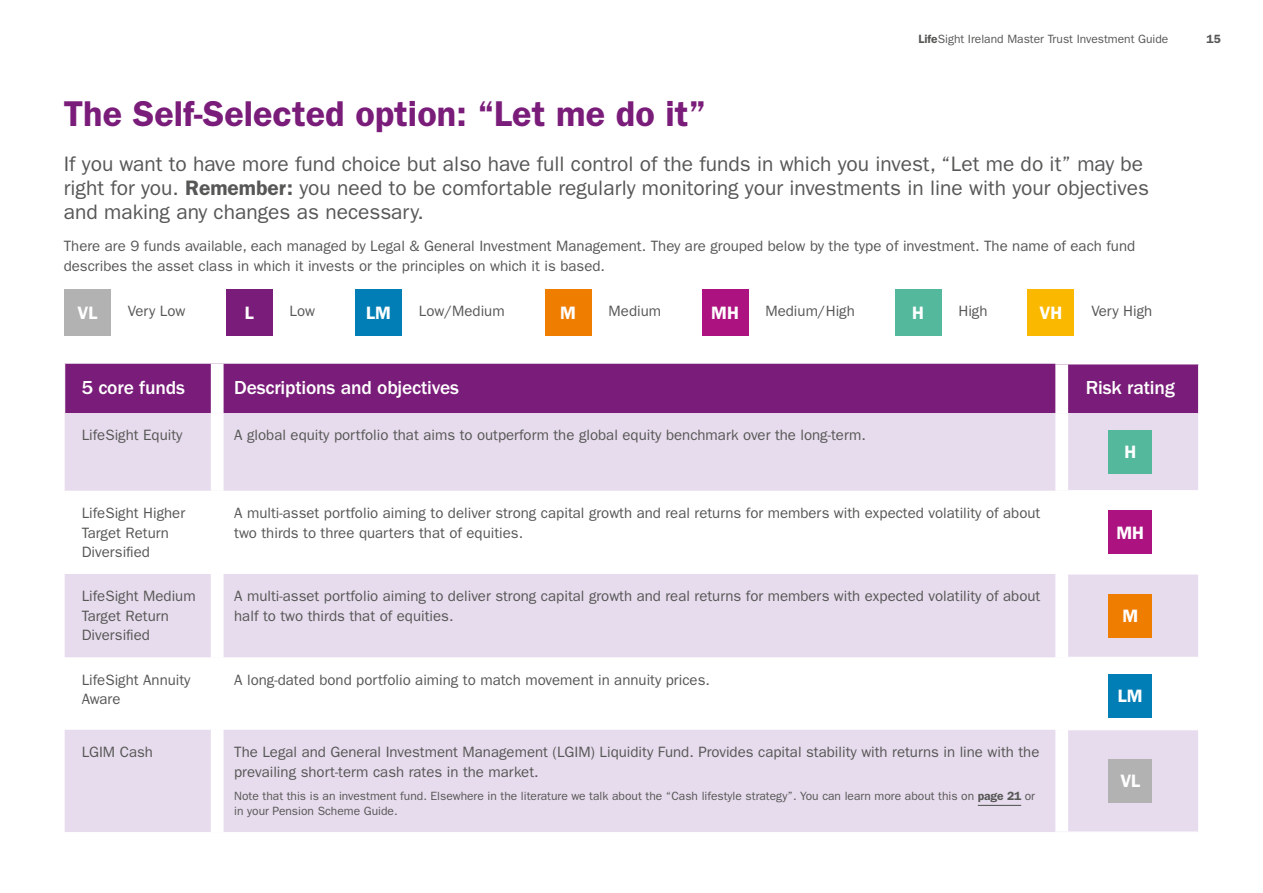
<style>
.page{position:relative;width:1263px;height:893px;background:#fff}
.page>*{position:absolute;margin:0;border:0;box-sizing:border-box;transform-origin:0 0}
.t1{font:600 36px "ITC Franklin Gothic Std";color:#7a1c79}
.t2{font:21px/24px "ITC Franklin Gothic Std";color:#575756}
.t3{font:500 19.5px "ITC Franklin Gothic Std";letter-spacing:-.01em;color:#fff}
.t4{font:600 18px "ITC Franklin Gothic Std";color:#fff}
.t5{font:15px/19.5px "ITC Franklin Gothic Std";color:#575756}
.t6{font:12px/15px "ITC Franklin Gothic Std";color:#575756}
.t7{font:600 12px "ITC Franklin Gothic Std";color:#575756}
.s1{font-weight:600}
</style>
<div class="page">
<div style="left:64px;top:289px;width:47px;height:47px;background:#b3b2b2"></div>
<div style="left:226px;top:289px;width:47px;height:47px;background:#7a1c79"></div>
<div style="left:355px;top:289px;width:47px;height:47px;background:#007eb5"></div>
<div style="left:545px;top:289px;width:47px;height:47px;background:#ef7d00"></div>
<div style="left:702px;top:289px;width:46px;height:47px;background:#ad1380"></div>
<div style="left:895px;top:289px;width:46px;height:47px;background:#53b89c"></div>
<div style="left:1027px;top:289px;width:47px;height:47px;background:#fbb800"></div>
<div style="left:65px;top:364px;width:1133px;height:49px;background:#7a1c79"></div>
<svg style="left:65px;top:413px;width:1133px;height:419px;fill:#e7dced"></svg>
<div style="left:211px;top:364px;width:13px;height:49px;background:#fff"></div>
<div style="left:211px;top:413px;width:13px;height:78px;background:#fff"></div>
<div style="left:211px;top:491px;width:13px;height:83px;background:#fff"></div>
<div style="left:211px;top:574px;width:13px;height:83px;background:#fff"></div>
<div style="left:211px;top:657px;width:13px;height:73px;background:#fff"></div>
<div style="left:211px;top:730px;width:13px;height:102px;background:#fff"></div>
<hr style="left:1068px;top:490px;width:130px;height:1px;background:#fff">
<hr style="left:1068px;top:573px;width:130px;height:2px;background:#fff">
<hr style="left:1068px;top:657px;width:130px;height:1px;background:#fff">
<hr style="left:1068px;top:729px;width:130px;height:1px;background:#fff">
<hr style="left:1055px;top:831px;width:144px;height:2px;background:#fff">
<div style="left:1055px;top:364px;width:13px;height:49px;background:#fff"></div>
<div style="left:1055px;top:413px;width:13px;height:78px;background:#fff"></div>
<div style="left:1055px;top:491px;width:13px;height:83px;background:#fff"></div>
<div style="left:1055px;top:574px;width:13px;height:83px;background:#fff"></div>
<div style="left:1055px;top:657px;width:13px;height:73px;background:#fff"></div>
<div style="left:1055px;top:730px;width:13px;height:101px;background:#fff"></div>
<div style="left:1108px;top:430px;width:44px;height:44px;background:#53b89c"></div>
<div style="left:1108px;top:511px;width:44px;height:43px;background:#ad1380"></div>
<div style="left:1108px;top:594px;width:44px;height:43px;background:#ef7d00"></div>
<div style="left:1108px;top:674px;width:44px;height:44px;background:#007eb5"></div>
<hr style="left:978px;top:805px;width:43px;height:1px;background:#575756">
<div style="left:1108px;top:759px;width:44px;height:44px;background:#b3b2b2"></div>
<p class="t6" style="left:918px;top:32px;width:251px"><span class="s1">Life</span>Sight Ireland Master Trust Investment Guide</p>
<p class="t7" style="left:1206px;top:32px;width:16px">15</p>
<h1 class="t1" style="left:64px;top:92px;width:644px">The Self-Selected option: “Let me do it”</h1>
<p class="t2" style="left:64px;top:152px;width:1087px">If you want to have more fund choice but also have full control of the funds in which you invest, “Let me do it” may be right for you. <span class="s1">Remember:</span> you need to be comfortable regularly monitoring your investments in line with your objectives and making any changes as necessary.</p>
<p class="t5" style="left:64px;top:236px;width:1073px">There are 9 funds available, each managed by Legal &amp; General Investment Management. They are grouped below by the type of investment. The name of each fund describes the asset class in which it invests or the principles on which it is based.</p>
<p class="t4" style="left:78px;top:302px;width:21px">VL</p>
<p class="t5" style="left:128px;top:301px;width:59px">Very Low</p>
<p class="t4" style="left:245px;top:302px;width:10px">L</p>
<p class="t5" style="left:290px;top:301px;width:27px">Low</p>
<p class="t4" style="left:366px;top:302px;width:26px">LM</p>
<p class="t5" style="left:419px;top:301px;width:87px">Low/Medium</p>
<p class="t4" style="left:560px;top:302px;width:17px">M</p>
<p class="t5" style="left:609px;top:301px;width:54px">Medium</p>
<p class="t4" style="left:711px;top:302px;width:29px">MH</p>
<p class="t5" style="left:765px;top:301px;width:91px">Medium/High</p>
<p class="t4" style="left:912px;top:302px;width:13px">H</p>
<p class="t5" style="left:958px;top:301px;width:31px">High</p>
<p class="t4" style="left:1039px;top:302px;width:24px">VH</p>
<p class="t5" style="left:1091px;top:301px;width:63px">Very High</p>
<h3 class="t3" style="left:82px;top:377px;width:105px">5 core funds</h3>
<h3 class="t3" style="left:234px;top:377px;width:226px">Descriptions and objectives</h3>
<h3 class="t3" style="left:1086px;top:377px;width:90px">Risk rating</h3>
<p class="t5" style="left:82px;top:426px;width:102px">LifeSight Equity</p>
<p class="t5" style="left:234px;top:426px;width:633px">A global equity portfolio that aims to outperform the global equity benchmark over the long-term.</p>
<p class="t4" style="left:1124px;top:441px;width:13px">H</p>
<p class="t5" style="left:82px;top:503px;width:105px">LifeSight Higher<br>Target Return<br>Diversified</p>
<p class="t5" style="left:234px;top:503px;width:808px">A multi-asset portfolio aiming to deliver strong capital growth and real returns for members with expected volatility of about two thirds to three quarters that of equities.</p>
<p class="t5" style="left:82px;top:587px;width:115px">LifeSight Medium<br>Target Return<br>Diversified</p>
<p class="t5" style="left:234px;top:587px;width:808px">A multi-asset portfolio aiming to deliver strong capital growth and real returns for members with expected volatility of about half to two thirds that of equities.</p>
<p class="t5" style="left:82px;top:670px;width:110px">LifeSight Annuity<br>Aware</p>
<p class="t5" style="left:234px;top:670px;width:477px">A long-dated bond portfolio aiming to match movement in annuity prices.</p>
<p class="t5" style="left:82px;top:742px;width:73px">LGIM Cash</p>
<p class="t5" style="left:234px;top:742px;width:807px">The Legal and General Investment Management (LGIM) Liquidity Fund. Provides capital stability with returns in line with the prevailing short-term cash rates in the market.</p>
<p class="t6" style="left:234px;top:789px;width:802px">Note that this is an investment fund. Elsewhere in the literature we talk about the “Cash lifestyle strategy”. You can learn more about this on <span class="s1">page 21</span> or in your Pension Scheme Guide.</p>
<p class="t4" style="left:1116px;top:522px;width:29px">MH</p>
<p class="t4" style="left:1122px;top:605px;width:17px">M</p>
<p class="t4" style="left:1118px;top:685px;width:26px">LM</p>
<p class="t4" style="left:1120px;top:770px;width:21px">VL</p>
</div>
